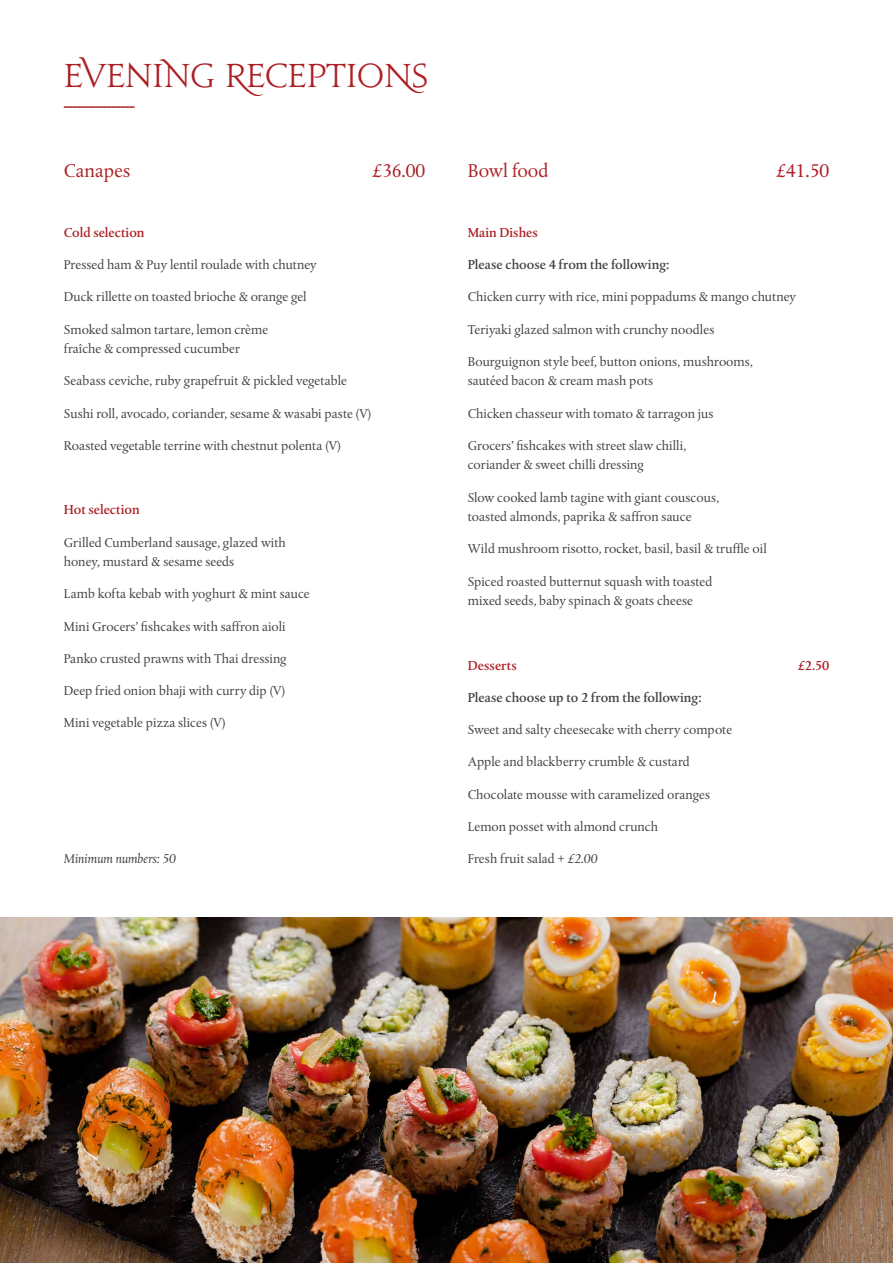
<style>
.page{position:relative;width:893px;height:1263px;background:#fff}
.page>*{position:absolute;margin:0;border:0;box-sizing:border-box;transform-origin:0 0}
.t1{font:30px "Jupiter Pro";color:#ac1f24}
.t2{font:19.5px "Albertina MT Pro";color:#ac1f24}
.t3{font:13.5px/19.5px "Albertina MT Pro";color:#414042}
.t4{font:500 13.5px "Albertina MT Pro";color:#414042}
.t5{font:500 13.5px "Albertina MT Pro";color:#ac1f24}
.t6{font:italic 13.5px "Albertina MT Pro";color:#414042}
.s1{font-style:italic}
</style>
<div class="page">
<svg style="left:64px;top:106px;width:71px;height:2px"></svg>
<img style="left:0;top:918px;width:893px;height:345px">
<h1 class="t1" style="left:64px;top:52px;width:366px">EveniNg Receptions</h1>
<h2 class="t2" style="left:64px;top:159px;width:68px">Canapes</h2>
<h2 class="t2" style="left:372px;top:159px;width:54px">£36.00</h2>
<p class="t5" style="left:64px;top:224px;width:82px">Cold selection</p>
<p class="t3" style="left:64px;top:255px;width:254px">Pressed ham &amp; Puy lentil roulade with chutney</p>
<p class="t3" style="left:64px;top:287px;width:244px">Duck rillette on toasted brioche &amp; orange gel</p>
<p class="t3" style="left:64px;top:320px;width:206px">Smoked salmon tartare, lemon crème fraîche &amp; compressed cucumber</p>
<p class="t3" style="left:64px;top:371px;width:285px">Seabass ceviche, ruby grapefruit &amp; pickled vegetable</p>
<p class="t3" style="left:64px;top:404px;width:309px">Sushi roll, avocado, coriander, sesame &amp; wasabi paste (V)</p>
<p class="t3" style="left:64px;top:436px;width:279px">Roasted vegetable terrine with chestnut polenta (V)</p>
<p class="t5" style="left:64px;top:502px;width:77px">Hot selection</p>
<p class="t3" style="left:64px;top:533px;width:224px">Grilled Cumberland sausage, glazed with honey, mustard &amp; sesame seeds</p>
<p class="t3" style="left:64px;top:584px;width:247px">Lamb kofta kebab with yoghurt &amp; mint sauce</p>
<p class="t3" style="left:64px;top:617px;width:223px">Mini Grocers’ fishcakes with saffron aioli</p>
<p class="t3" style="left:64px;top:649px;width:225px">Panko crusted prawns with Thai dressing</p>
<p class="t3" style="left:64px;top:681px;width:223px">Deep fried onion bhaji with curry dip (V)</p>
<p class="t3" style="left:64px;top:713px;width:164px">Mini vegetable pizza slices (V)</p>
<h2 class="t2" style="left:468px;top:159px;width:82px">Bowl food</h2>
<h2 class="t2" style="left:776px;top:159px;width:54px">£41.50</h2>
<p class="t5" style="left:468px;top:224px;width:72px">Main Dishes</p>
<p class="t4" style="left:468px;top:257px;width:203px">Please choose 4 from the following:</p>
<p class="t3" style="left:468px;top:287px;width:330px">Chicken curry with rice, mini poppadums &amp; mango chutney</p>
<p class="t3" style="left:468px;top:320px;width:248px">Teriyaki glazed salmon with crunchy noodles</p>
<p class="t3" style="left:468px;top:352px;width:287px">Bourguignon style beef, button onions, mushrooms, sautéed bacon &amp; cream mash pots</p>
<p class="t3" style="left:468px;top:404px;width:247px">Chicken chasseur with tomato &amp; tarragon jus</p>
<p class="t3" style="left:468px;top:436px;width:220px">Grocers’ fishcakes with street slaw chilli, coriander &amp; sweet chilli dressing</p>
<p class="t3" style="left:468px;top:488px;width:253px">Slow cooked lamb tagine with giant couscous, toasted almonds, paprika &amp; saffron sauce</p>
<p class="t3" style="left:468px;top:539px;width:301px">Wild mushroom risotto, rocket, basil, basil &amp; truffle oil</p>
<p class="t3" style="left:468px;top:572px;width:246px">Spiced roasted butternut squash with toasted mixed seeds, baby spinach &amp; goats cheese</p>
<p class="t5" style="left:468px;top:657px;width:51px">Desserts</p>
<p class="t5" style="left:798px;top:657px;width:33px">£2.50</p>
<p class="t4" style="left:468px;top:689px;width:235px">Please choose up to 2 from the following:</p>
<p class="t3" style="left:468px;top:720px;width:266px">Sweet and salty cheesecake with cherry compote</p>
<p class="t3" style="left:468px;top:752px;width:224px">Apple and blackberry crumble &amp; custard</p>
<p class="t3" style="left:468px;top:785px;width:244px">Chocolate mousse with caramelized oranges</p>
<p class="t3" style="left:468px;top:817px;width:192px">Lemon posset with almond crunch</p>
<p class="t6" style="left:64px;top:851px;width:114px">Minimum numbers: 50</p>
<p class="t3" style="left:468px;top:849px;width:131px">Fresh fruit salad <span class="s1">+ £2.00</span></p>
</div>
